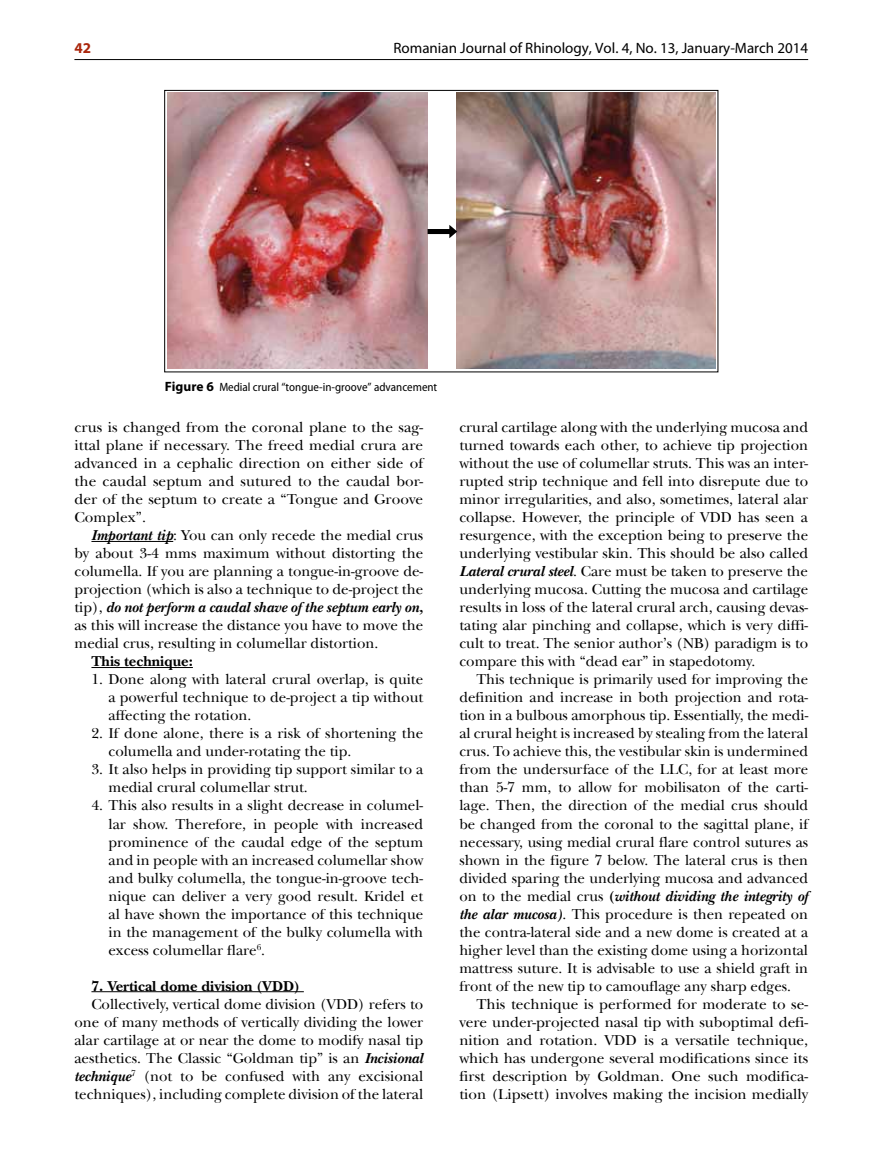
<style>
.page{position:relative;width:872px;height:1170px;background:#fff}
.page>*{position:absolute;margin:0;border:0;box-sizing:border-box;transform-origin:0 0}
.t1{font:15px/18px "Baskerville Std RO";color:#000;text-align:justify}
.t2{font:15px "Myriad Pro";color:#000}
.t3{font:700 15px "Baskerville Std RO";color:#000}
.t4{font:700 15px "Myriad Pro";color:#ab270d}
.t5{font:semi-condensed 12px "Myriad Pro";color:#000}
.s1{font-weight:700;font-stretch:normal;font-size:13.5px}
.s2{font-weight:700;font-style:italic}
.s3{font-weight:700}
</style>
<div class="page">
<hr style="left:74px;top:59px;width:734px;height:1px;background:#000">
<hr style="left:91px;top:541px;width:82px;height:1px;background:#000">
<hr style="left:91px;top:667px;width:102px;height:1px;background:#000">
<hr style="left:91px;top:991px;width:213px;height:1px;background:#000">
<div style="left:164px;top:90px;width:554px;height:282px;border:1px solid #000"></div>
<img style="left:167px;top:92px;width:260px;height:276px">
<img style="left:456px;top:92px;width:259px;height:276px">
<svg style="left:427px;top:225px;width:30px;height:13px"></svg>
<p class="t4" style="left:74px;top:40px;width:18px">42</p>
<p class="t2" style="left:393px;top:40px;width:416px">Romanian Journal of Rhinology, Vol. 4, No. 13, January-March 2014</p>
<p class="t5" style="left:165px;top:381px;width:274px"><span class="s1">Figure 6</span> Medial crural “tongue-in-groove” advancement</p>
<p class="t1" style="left:74px;top:418px;width:350px">crus is changed from the coronal plane to the sag&shy;ittal plane if necessary. The freed medial crura are advanced in a cephalic direction on either side of the caudal septum and sutured to the caudal bor&shy;der of the septum to create a “Tongue and Groove Complex”.</p>
<p class="t1" style="left:74px;top:526px;width:350px;text-indent:17px"><span class="s2">Important tip</span>: You can only recede the medial crus by about 3-4 mms maximum without distorting the columella. If you are planning a tongue-in-groove de&shy;projection (which is also a technique to de-project the tip), <span class="s2">do not perform a caudal shave of the septum early on, </span>as this will increase the distance you have to move the medial crus, resulting in columellar distortion.</p>
<p class="t3" style="left:91px;top:652px;width:103px">This technique:</p>
<p class="t1" style="left:108px;top:670px;width:316px;text-indent:-17px">1. Done along with lateral crural overlap, is quite a powerful technique to de-project a tip without affecting the rotation.</p>
<p class="t1" style="left:108px;top:724px;width:316px;text-indent:-17px">2. If done alone, there is a risk of shortening the columella and under-rotating the tip.</p>
<p class="t1" style="left:108px;top:760px;width:316px;text-indent:-17px">3. It also helps in providing tip support similar to a medial crural columellar strut.</p>
<p class="t1" style="left:108px;top:796px;width:316px;text-indent:-17px">4. This also results in a slight decrease in columel&shy;lar show. Therefore, in people with increased prominence of the caudal edge of the septum and in people with an increased columellar show and bulky columella, the tongue-in-groove tech&shy;nique can deliver a very good result. Kridel et al have shown the importance of this technique in the management of the bulky columella with excess columellar flare<sup>6</sup>.</p>
<p class="t3" style="left:91px;top:976px;width:210px">7. Vertical dome division (VDD)</p>
<p class="t1" style="left:74px;top:994px;width:350px;text-indent:17px">Collectively, vertical dome division (VDD) refers to one of many methods of vertically dividing the lower alar cartilage at or near the dome to modify nasal tip aesthetics. The Classic “Goldman tip” is an <span class="s2">Incisional technique</span><sup>7</sup> (not to be confused with any excisional techniques), including complete division of the lateral</p>
<p class="t1" style="left:459px;top:418px;width:350px">crural cartilage along with the underlying mucosa and turned towards each other, to achieve tip projection without the use of columellar struts. This was an inter&shy;rupted strip technique and fell into disrepute due to minor irregularities, and also, sometimes, lateral alar collapse. However, the principle of VDD has seen a resurgence, with the exception being to preserve the underlying vestibular skin. This should be also called <span class="s2">Lateral crural steel</span>. Care must be taken to preserve the underlying mucosa. Cutting the mucosa and cartilage results in loss of the lateral crural arch, causing devas&shy;tating alar pinching and collapse, which is very diffi&shy;cult to treat. The senior author’s (NB) paradigm is to compare this with “dead ear” in stapedotomy.</p>
<p class="t1" style="left:459px;top:670px;width:350px;text-indent:17px">This technique is primarily used for improving the definition and increase in both projection and rota&shy;tion in a bulbous amorphous tip. Essentially, the medi&shy;al crural height is increased by stealing from the lateral crus. To achieve this, the vestibular skin is undermined from the undersurface of the LLC, for at least more than 5-7 mm, to allow for mobilisaton of the carti&shy;lage. Then, the direction of the medial crus should be changed from the coronal to the sagittal plane, if necessary, using medial crural flare control sutures as shown in the figure 7 below. The lateral crus is then divided sparing the underlying mucosa and advanced on to the medial crus <span class="s3">(</span><span class="s2">without dividing the integrity of the alar mucosa)</span>. This procedure is then repeated on the contra-lateral side and a new dome is created at a higher level than the existing dome using a horizontal mattress suture. It is advisable to use a shield graft in front of the new tip to camouflage any sharp edges.</p>
<p class="t1" style="left:459px;top:994px;width:350px;text-indent:17px">This technique is performed for moderate to se&shy;vere under-projected nasal tip with suboptimal defi&shy;nition and rotation. VDD is a versatile technique, which has undergone several modifications since its first description by Goldman. One such modifica&shy;tion (Lipsett) involves making the incision medially</p>
</div>
